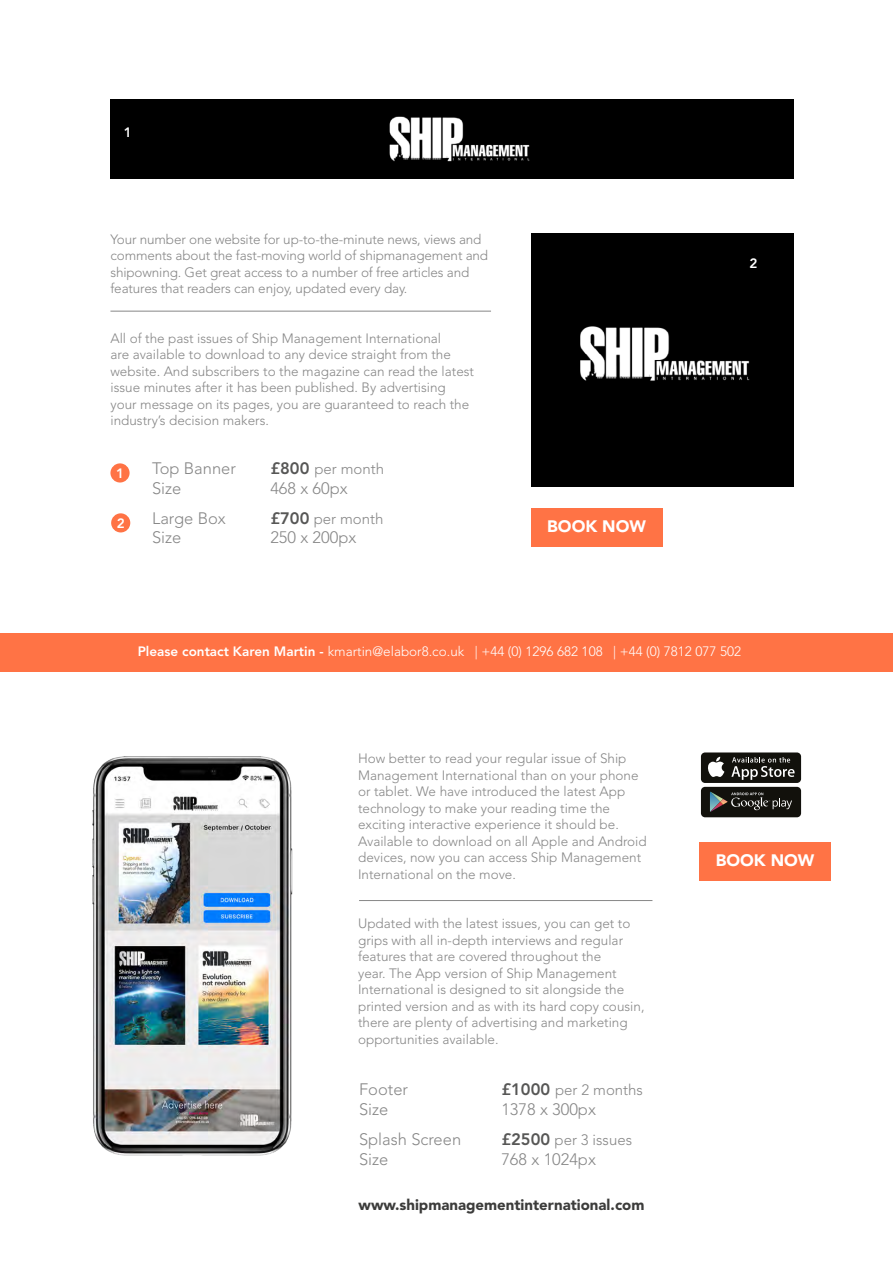
<style>
.page{position:relative;width:893px;height:1263px;background:#fff}
.page>*{position:absolute;margin:0;border:0;box-sizing:border-box;transform-origin:0 0}
.t1{font:300 16.5px/19.8px "Avenir LT Std";color:#878787}
.t2{font:900 16.5px "Avenir LT Std";color:#fff}
.t3{font:300 15px "Avenir LT Std";color:#878787}
.t4{font:900 15px "Avenir LT Std";color:#3c3c3b}
.t5{font:300 13.5px/16.5px "Avenir LT Std";color:#878787}
.t6{font:300 13.5px "Avenir LT Std";color:#fff}
.t7{font:800 13.5px "Avenir LT Std";color:#fff}
.s1{font-weight:800;font-size:16.5px;color:#575756}
.s2{font-weight:800}
</style>
<div class="page">
<hr style="left:110px;top:311px;width:381px;height:1px;background:#878787">
<hr style="left:359px;top:900px;width:293px;height:1px;background:#878787">
<img style="left:110px;top:99px;width:683px;height:80px">
<img style="left:532px;top:233px;width:261px;height:254px">
<img style="left:92px;top:756px;width:201px;height:400px">
<div style="left:701px;top:752px;width:100px;height:31px;background:#12110c;border-radius:4px"></div>
<svg style="left:708px;top:757px;width:16px;height:20px"></svg>
<svg style="left:731px;top:757px;width:64px;height:23px"></svg>
<div style="left:701px;top:787px;width:100px;height:30px;background:#12110c;border-radius:4px"></div>
<svg style="left:710px;top:792px;width:82px;height:20px"></svg>
<div style="left:110px;top:463px;width:20px;height:19px;background:#ff7345;border-radius:50%"></div>
<div style="left:111px;top:513px;width:19px;height:19px;background:#ff7345;border-radius:50%"></div>
<div style="left:0;top:634px;width:893px;height:38px;background:#ff7345"></div>
<div style="left:531px;top:508px;width:131px;height:39px;background:#ff7345"></div>
<div style="left:699px;top:842px;width:132px;height:39px;background:#ff7345"></div>
<p class="t7" style="left:124px;top:125px;width:9px">1</p>
<p class="t5" style="left:110px;top:231px;width:379px">Your number one website for up-to-the-minute news, views and comments about the fast-moving world of shipmanagement and shipowning. Get great access to a number of free articles and features that readers can enjoy, updated every day.</p>
<p class="t5" style="left:110px;top:330px;width:365px">All of the past issues of Ship Management International<br>are available to download to any device straight from the website. And subscribers to the magazine can read the latest issue minutes after it has been published. By advertising your message on its pages, you are guaranteed to reach the industry’s decision makers.</p>
<p class="t7" style="left:116px;top:465px;width:9px">1</p>
<p class="t7" style="left:117px;top:515px;width:9px">2</p>
<p class="t1" style="left:152px;top:458px;width:85px">Top Banner<br>Size</p>
<p class="t1" style="left:152px;top:508px;width:75px">Large Box<br>Size</p>
<p class="t3" style="left:270px;top:460px;width:115px"><span class="s1">£800</span> per month</p>
<p class="t1" style="left:270px;top:478px;width:79px">468 x 60px</p>
<p class="t3" style="left:270px;top:510px;width:115px"><span class="s1">£700</span> per month</p>
<p class="t1" style="left:270px;top:528px;width:88px">250 x 200px</p>
<p class="t2" style="left:547px;top:516px;width:100px">BOOK NOW</p>
<p class="t7" style="left:749px;top:256px;width:9px">2</p>
<p class="t6" style="left:138px;top:643px;width:605px"><span class="s2">Please contact Karen Martin -</span> kmartin@elabor8.co.uk | +44 (0) 1296 682 108 | +44 (0) 7812 077 502</p>
<p class="t5" style="left:358px;top:750px;width:290px">How better to read your regular issue of Ship Management International than on your phone or tablet. We have introduced the latest App technology to make your reading time the exciting interactive experience it should be.<br>Available to download on all Apple and Android devices, now you can access Ship Management International on the move.</p>
<p class="t5" style="left:358px;top:915px;width:288px">Updated with the latest issues, you can get to grips with all in-depth interviews and regular features that are covered throughout the<br>year. The App version of Ship Management International is designed to sit alongside the printed version and as with its hard copy cousin, there are plenty of advertising and marketing opportunities available.</p>
<p class="t1" style="left:359px;top:1080px;width:50px">Footer<br>Size</p>
<p class="t1" style="left:359px;top:1130px;width:104px">Splash Screen<br>Size</p>
<p class="t3" style="left:501px;top:1081px;width:143px"><span class="s1">£1000</span> per 2 months</p>
<p class="t1" style="left:501px;top:1100px;width:96px">1378 x 300px</p>
<p class="t3" style="left:501px;top:1131px;width:132px"><span class="s1">£2500</span> per 3 issues</p>
<p class="t1" style="left:501px;top:1149px;width:96px">768 x 1024px</p>
<p class="t4" style="left:359px;top:1195px;width:287px">www.shipmanagementinternational.com</p>
<p class="t2" style="left:716px;top:850px;width:100px">BOOK NOW</p>
</div>
